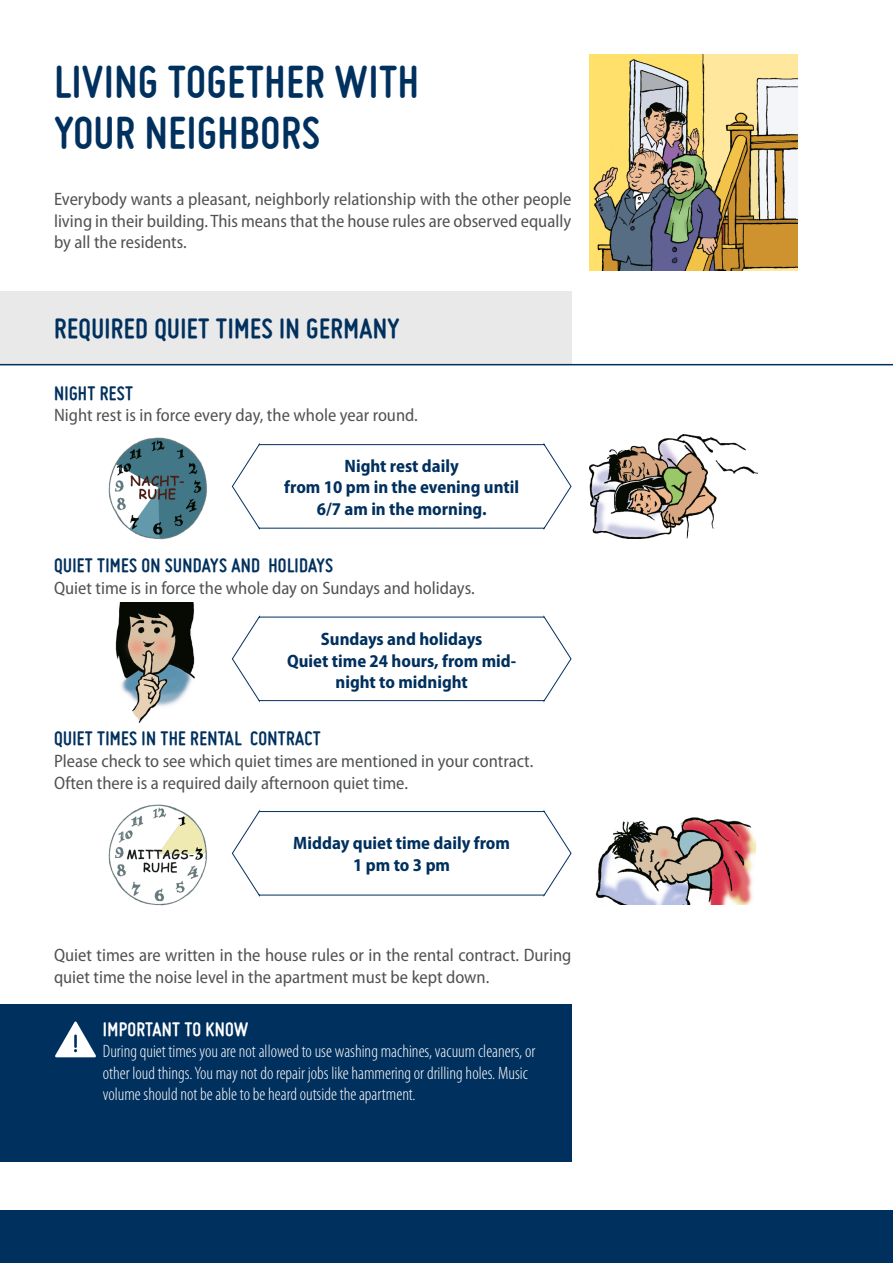
<style>
.page{position:relative;width:893px;height:1263px;background:#fff}
.page>*{position:absolute;margin:0;border:0;box-sizing:border-box;transform-origin:0 0}
.HL_1_Miso{font:700 48px/51px "Miso";letter-spacing:.015em;color:#00305e}
.HL_2_Miso{font:700 30px "Miso";letter-spacing:.015em;color:#00305e}
.HL_3_Miso{font:700 21px "Miso";letter-spacing:.015em;color:#00305e}
.HL_3_Miso-2{font:700 21px "Miso";letter-spacing:.015em;color:#fff}
.Mengentext_Myriad{font:semi-condensed 18px/21.6px "Myriad Pro";color:#505450;text-align:justify}
.Mengentext_Myriad-2{font:300 condensed 18px/21.6px "Myriad Pro";color:#fff}
.Mengentext_Myriad-3{font:700 semi-condensed 18px/21.6px "Myriad Pro";color:#00305e;text-align:center}
.HL_3_Miso-3{font:semi-condensed 18px/21.6px "Myriad Pro";color:#505450}
</style>
<div class="page">
<div style="left:0;top:292px;width:571px;height:72px;background:#e9e9e9"></div>
<hr style="left:0;top:364px;width:893px;height:1px;background:#00305e">
<img style="left:108px;top:437px;width:99px;height:103px">
<img style="left:589px;top:434px;width:168px;height:104px">
<svg style="left:231px;top:443px;width:341px;height:87px"></svg>
<svg style="left:231px;top:615px;width:341px;height:88px"></svg>
<img style="left:115px;top:603px;width:80px;height:121px">
<img style="left:108px;top:804px;width:99px;height:102px">
<img style="left:595px;top:817px;width:162px;height:88px">
<svg style="left:231px;top:810px;width:341px;height:87px"></svg>
<img style="left:589px;top:54px;width:209px;height:216px">
<div style="left:0;top:1004px;width:571px;height:158px;background:#00305e"></div>
<svg style="left:55px;top:1021px;width:41px;height:36px"></svg>
<div style="left:0;top:1210px;width:893px;height:53px;background:#00305e"></div>
<p class="HL_1_Miso" style="left:54px;top:56px;width:366px">LIVING TOGETHER WITH<br>YOUR NEIGHBORS</p>
<p class="Mengentext_Myriad" style="left:54px;top:188px;width:519px">Everybody wants a pleasant, neighborly relationship with the other people living in their building. This means that the house rules are observed equally by all the residents.</p>
<p class="HL_2_Miso" style="left:54px;top:311px;width:347px">REQUIRED QUIET TIMES IN GERMANY</p>
<p class="HL_3_Miso" style="left:54px;top:381px;width:81px">NIGHT REST</p>
<p class="Mengentext_Myriad" style="left:54px;top:404px;width:365px">Night rest is in force every day, the whole year round.</p>
<p class="Mengentext_Myriad-3" style="left:344px;top:454px;width:116px">Night rest daily</p>
<p class="Mengentext_Myriad-3" style="left:284px;top:476px;width:236px">from 10 pm in the evening until<br>6/7 am in the morning.</p>
<p class="HL_3_Miso" style="left:54px;top:554px;width:281px">QUIET TIMES ON SUNDAYS AND HOLIDAYS</p>
<p class="Mengentext_Myriad" style="left:54px;top:577px;width:422px">Quiet time is in force the whole day on Sundays and holidays.</p>
<p class="Mengentext_Myriad-3" style="left:321px;top:628px;width:163px">Sundays and holidays</p>
<p class="Mengentext_Myriad-3" style="left:287px;top:649px;width:231px">Quiet time 24 hours, from mid&shy;night to midnight</p>
<p class="HL_3_Miso" style="left:54px;top:727px;width:268px">QUIET TIMES IN THE RENTAL CONTRACT</p>
<p class="HL_3_Miso-3" style="left:54px;top:750px;width:481px">Please check to see which quiet times are mentioned in your contract.<br>Often there is a required daily afternoon quiet time.</p>
<p class="Mengentext_Myriad-3" style="left:293px;top:832px;width:218px">Midday quiet time daily from</p>
<p class="Mengentext_Myriad-3" style="left:353px;top:853px;width:98px">1 pm to 3 pm</p>
<p class="Mengentext_Myriad" style="left:54px;top:944px;width:519px">Quiet times are written in the house rules or in the rental contract. During quiet time the noise level in the apartment must be kept down.</p>
<p class="HL_3_Miso-2" style="left:103px;top:1017px;width:147px">IMPORTANT TO KNOW</p>
<p class="Mengentext_Myriad-2" style="left:103px;top:1040px;width:434px">During quiet times you are not allowed to use washing machines, vacuum cleaners, or other loud things. You may not do repair jobs like hammering or drilling holes. Music volume should not be able to be heard outside the apartment.</p>
</div>
